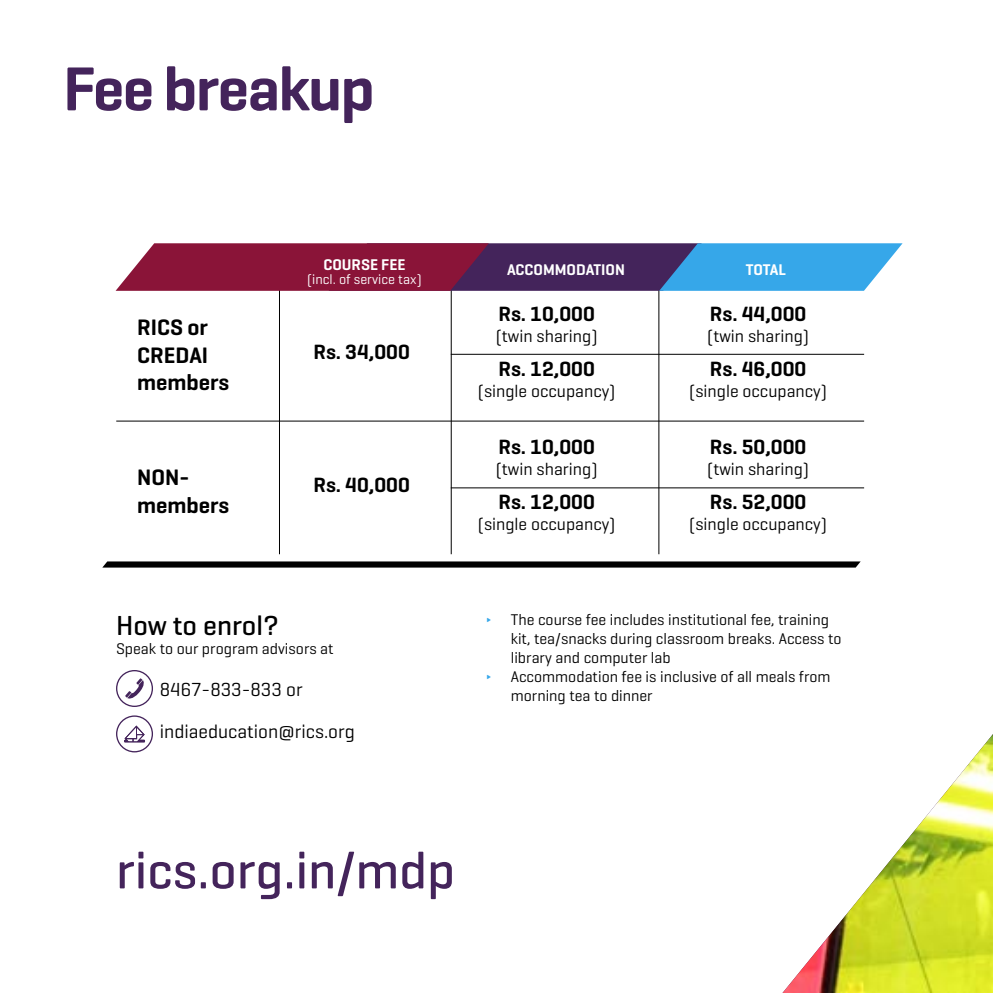
<style>
.page{position:relative;width:993px;height:993px;background:#fff}
.page>*{position:absolute;margin:0;border:0;box-sizing:border-box;transform-origin:0 0}
.MAIN_HEADLINE{font:600 63px "Geogrotesque";letter-spacing:-.025em;color:#44245b}
.header-cover{font:500 52.5px "Geogrotesque";color:#44245b}
.small_header{font:500 28px "Geogrotesque";color:#000}
.copy{font:600 22.75px/27.3px "Geogrotesque";color:#000}
.copy-2{font:600 21px "Geogrotesque";color:#000}
.copy-3{font:19.25px "Geogrotesque";color:#000}
.copy-4{font:17.5px "Geogrotesque";color:#000}
.bullets{font:15.75px/18.9px "Geogrotesque";color:#000}
.copy-5{font:15.75px "Geogrotesque";color:#000}
.copy-6{font:600 15.75px "Geogrotesque";color:#fff}
.copy-7{font:14px "Geogrotesque";color:#fff}
.s1{color:#36a7e9}
</style>
<div class="page">
<svg style="left:124px;top:725px;width:21px;height:17px"></svg>
<div style="left:116px;top:715px;width:37px;height:37px;border:1px solid #44245b;border-radius:50%"></div>
<svg style="left:125px;top:678px;width:19px;height:21px"></svg>
<div style="left:116px;top:669px;width:37px;height:37px;border:1px solid #44245b;border-radius:50%"></div>
<img style="left:751px;top:243px;width:241px;height:749px">
<hr style="left:116px;top:420px;width:747px;height:1px;background:#000">
<hr style="left:450px;top:487px;width:413px;height:1px;background:#000">
<hr style="left:450px;top:354px;width:413px;height:1px;background:#000">
<hr style="left:450px;top:286px;width:1px;height:268px;background:#000">
<hr style="left:279px;top:286px;width:1px;height:268px;background:#000">
<hr style="left:658px;top:286px;width:1px;height:268px;background:#000">
<svg style="left:115px;top:243px;width:787px;height:48px;background:#684b7a"></svg>
<svg style="left:103px;top:561px;width:757px;height:6px;background:#141414"></svg>
<p class="MAIN_HEADLINE" style="left:63px;top:50px;width:313px">Fee breakup</p>
<p class="copy" style="left:137px;top:313px;width:94px">RICS or<br>CREDAI members</p>
<p class="copy" style="left:137px;top:463px;width:94px">NON&shy;members</p>
<p class="copy-6" style="left:323px;top:255px;width:84px">COURSE FEE</p>
<p class="copy-7" style="left:307px;top:270px;width:116px">(incl. of service tax)</p>
<p class="copy-2" style="left:313px;top:338px;width:98px">Rs. 34,000</p>
<p class="copy-2" style="left:313px;top:471px;width:98px">Rs. 40,000</p>
<p class="small_header" style="left:116px;top:607px;width:164px">How to enrol?</p>
<p class="copy-5" style="left:116px;top:638px;width:219px">Speak to our program advisors at</p>
<p class="copy-3" style="left:160px;top:676px;width:144px">8467-833-833 or</p>
<p class="copy-3" style="left:160px;top:719px;width:196px">indiaeducation@rics.org</p>
<p class="copy-6" style="left:507px;top:260px;width:119px">ACCOMMODATION</p>
<p class="copy-6" style="left:745px;top:260px;width:42px">TOTAL</p>
<p class="copy-2" style="left:498px;top:300px;width:98px">Rs. 10,000</p>
<p class="copy-4" style="left:495px;top:324px;width:103px">(twin sharing)</p>
<p class="copy-2" style="left:709px;top:300px;width:98px">Rs. 44,000</p>
<p class="copy-4" style="left:707px;top:324px;width:103px">(twin sharing)</p>
<p class="copy-2" style="left:498px;top:355px;width:98px">Rs. 12,000</p>
<p class="copy-4" style="left:477px;top:380px;width:139px">(single occupancy)</p>
<p class="copy-2" style="left:709px;top:355px;width:98px">Rs. 46,000</p>
<p class="copy-4" style="left:689px;top:380px;width:139px">(single occupancy)</p>
<p class="copy-2" style="left:498px;top:433px;width:98px">Rs. 10,000</p>
<p class="copy-4" style="left:495px;top:457px;width:103px">(twin sharing)</p>
<p class="copy-2" style="left:498px;top:488px;width:98px">Rs. 12,000</p>
<p class="copy-4" style="left:477px;top:512px;width:139px">(single occupancy)</p>
<p class="copy-2" style="left:709px;top:433px;width:98px">Rs. 50,000</p>
<p class="copy-4" style="left:707px;top:457px;width:103px">(twin sharing)</p>
<p class="copy-2" style="left:709px;top:488px;width:98px">Rs. 52,000</p>
<p class="copy-4" style="left:689px;top:512px;width:139px">(single occupancy)</p>
<p class="bullets" style="left:510px;top:610px;width:332px;text-indent:-25px"><span class="s1">∂</span> The course fee includes institutional fee, training kit, tea/snacks during classroom breaks. Access to library and computer lab</p>
<p class="bullets" style="left:510px;top:666px;width:321px;text-indent:-25px"><span class="s1">∂</span> Accommodation fee is inclusive of all meals from morning tea to dinner</p>
<p class="header-cover" style="left:116px;top:837px;width:340px">rics.org.in/mdp</p>
</div>
